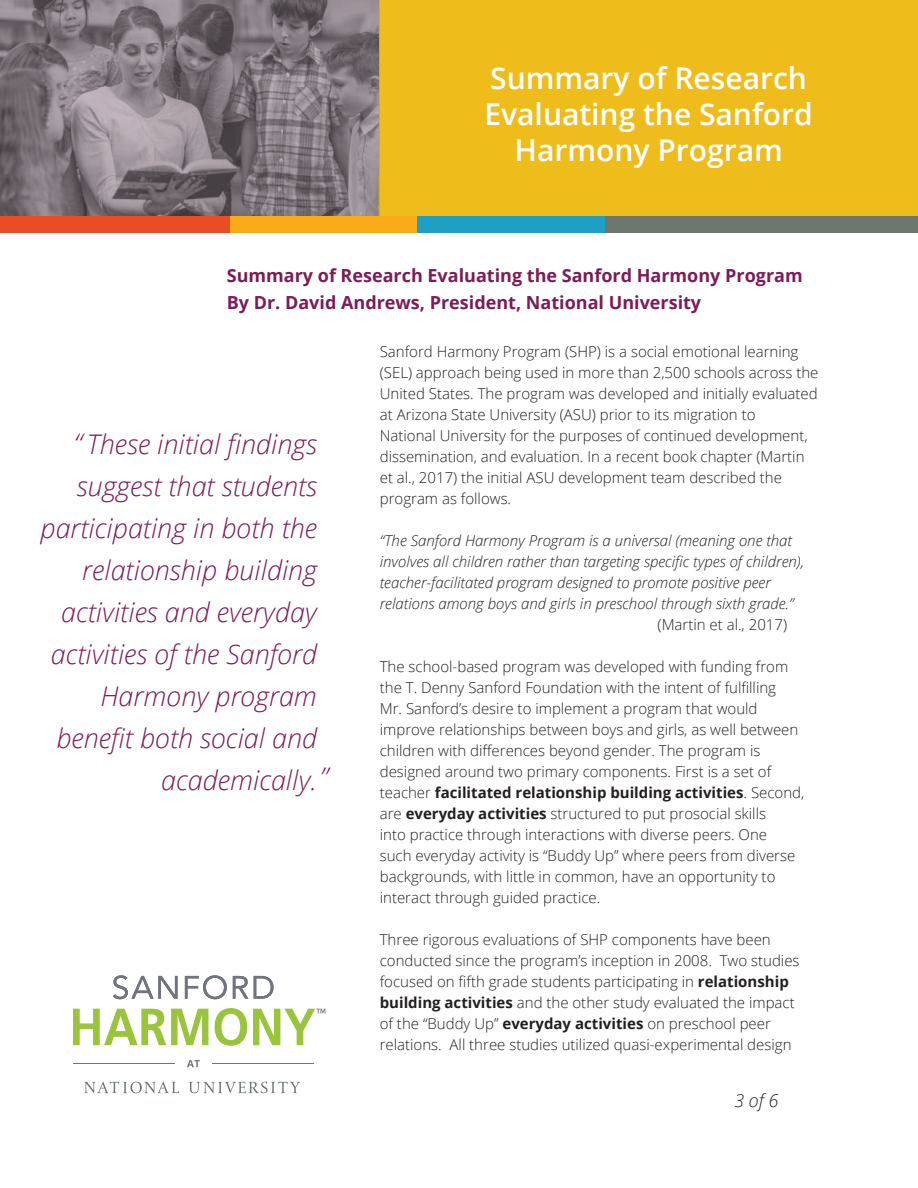
<style>
.page{position:relative;width:918px;height:1188px;background:#fff}
.page>*{position:absolute;margin:0;border:0;box-sizing:border-box;transform-origin:0 0}
.t1{font:600 30px/36px "Open Sans";color:#fff;text-align:center}
.t2{font:italic 300 27px/42px "Open Sans";color:#7c1b57;text-align:right}
.t3{font:700 18px/27px "Open Sans";color:#7c1b57}
.t4{font:italic 300 18px "Open Sans";color:#231f20}
.t5{font:300 15px/21px "Open Sans";color:#231f20}
.t6{font:italic 300 15px/21px "Open Sans";color:#231f20}
.s1{font-weight:700}
</style>
<div class="page">
<div style="left:333px;top:0;width:585px;height:220px;background:#eebc1b"></div>
<hr style="left:379px;top:0;width:1px;height:220px;background:#d8a036">
<img style="left:0;top:0;width:379px;height:216px">
<svg style="left:113px;top:975px;width:65px;height:24px"></svg>
<svg style="left:185px;top:975px;width:42px;height:24px"></svg>
<svg style="left:233px;top:976px;width:15px;height:23px"></svg>
<svg style="left:254px;top:976px;width:20px;height:23px"></svg>
<svg style="left:73px;top:1008px;width:253px;height:38px"></svg>
<svg style="left:84px;top:1081px;width:95px;height:13px"></svg>
<svg style="left:189px;top:1082px;width:111px;height:12px"></svg>
<hr style="left:73px;top:1063px;width:102px;height:1px;background:#6d776e">
<svg style="left:187px;top:1060px;width:13px;height:7px"></svg>
<hr style="left:212px;top:1063px;width:101px;height:1px;background:#6d776e">
<div style="left:459px;top:216px;width:459px;height:16px;background:#6d776e"></div>
<div style="left:0;top:216px;width:230px;height:16px;background:#ea4d24"></div>
<div style="left:230px;top:216px;width:187px;height:16px;background:#faab1a"></div>
<div style="left:417px;top:216px;width:187px;height:16px;background:#1da0c3"></div>
<h1 class="t1" style="left:484px;top:60px;width:330px">Summary of Research<br>Evaluating the Sanford<br>Harmony Program</h1>
<p class="t3" style="left:227px;top:262px;width:577px">Summary of Research Evaluating the Sanford Harmony Program<br>By Dr. David Andrews, President, National University</p>
<h2 class="t2" style="left:41px;top:422px;width:278px">“ These initial findings suggest that students participating in both the relationship building activities and everyday activities of the Sanford<br>Harmony program benefit both social and academically.</h2>
<h2 class="t2" style="left:320px;top:756px;width:10px">”</h2>
<p class="t5" style="left:380px;top:341px;width:440px">Sanford Harmony Program (SHP) is a social emotional learning (SEL) approach being used in more than 2,500 schools across the United States. The program was developed and initially evaluated at Arizona State University (ASU) prior to its migration to<br>National University for the purposes of continued development, dissemination, and evaluation. In a recent book chapter (Martin et al., 2017) the initial ASU development team described the program as follows.</p>
<p class="t6" style="left:380px;top:530px;width:426px">“The Sanford Harmony Program is a universal (meaning one that involves all children rather than targeting specific types of children), teacher-facilitated program designed to promote positive peer relations among boys and girls in preschool through sixth grade.”</p>
<p class="t5" style="left:658px;top:614px;width:131px">(Martin et al., 2017)</p>
<p class="t5" style="left:380px;top:656px;width:426px">The school-based program was developed with funding from the T. Denny Sanford Foundation with the intent of fulfilling<br>Mr. Sanford’s desire to implement a program that would improve relationships between boys and girls, as well between children with differences beyond gender. The program is designed around two primary components. First is a set of teacher <span class="s1">facilitated relationship building activities</span>. Second, are <span class="s1">everyday activities</span> structured to put prosocial skills<br>into practice through interactions with diverse peers. One<br>such everyday activity is “Buddy Up” where peers from diverse backgrounds, with little in common, have an opportunity to interact through guided practice.</p>
<p class="t5" style="left:380px;top:929px;width:421px">Three rigorous evaluations of SHP components have been conducted since the program’s inception in 2008. Two studies focused on fifth grade students participating in <span class="s1">relationship building activities</span> and the other study evaluated the impact of the “Buddy Up” <span class="s1">everyday activities</span> on preschool peer relations. All three studies utilized quasi-experimental design</p>
<p class="t4" style="left:734px;top:1089px;width:46px">3 of 6</p>
</div>
